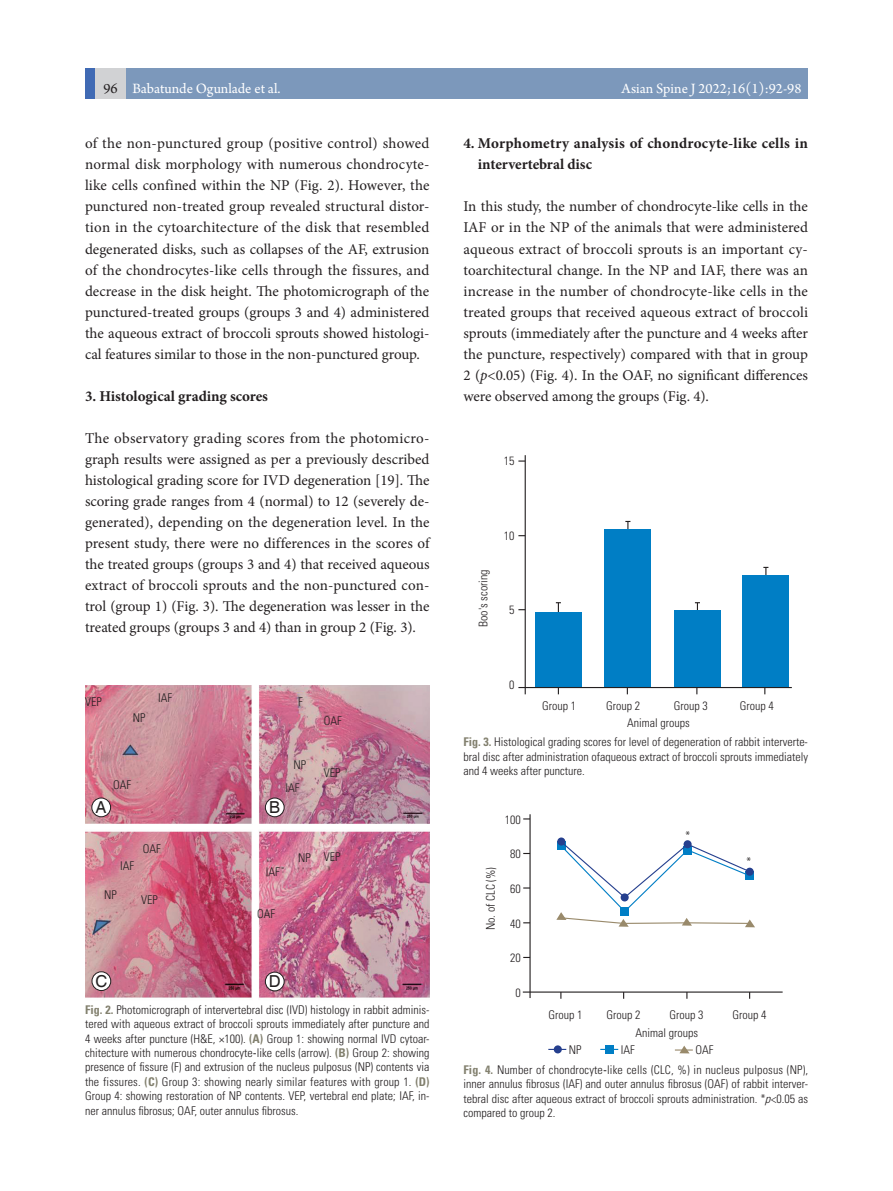
<style>
.page{position:relative;width:893px;height:1191px;background:#fff}
.page>*{position:absolute;margin:0;border:0;box-sizing:border-box;transform-origin:0 0}
.t1{font:16.5px "Helvetica";color:#231f20}
.본문_내용_첫문단{font:15px/21px "Minion Pro";letter-spacing:-.005em;color:#231f20;text-align:justify}
.본문_중제목{font:700 15px/21px "Minion Pro";letter-spacing:.005em;color:#231f20}
.t2{font:15px "Arno Pro";color:#fff}
.표_그림설명{font:300 condensed 12px/14.4px "Univers LT Std";color:#231f20;text-align:justify}
.s1{color:#231f20}
.s2{font-weight:700;color:#82806e}
.s3{font-weight:400}
.s4{font-style:italic}
</style>
<div class="page">
<div style="left:85px;top:68px;width:58px;height:31px;background:#d1d2d4"></div>
<div style="left:126px;top:68px;width:682px;height:31px;background:#7c98bb"></div>
<div style="left:85px;top:68px;width:10px;height:31px;background:#406ab4"></div>
<img style="left:85px;top:686px;width:345px;height:312px">
<div style="left:92px;top:798px;width:19px;height:18px;background:#fff;border-radius:50%"></div>
<div style="left:92px;top:798px;width:19px;height:19px;border:1px solid #231f20;border-radius:50%"></div>
<div style="left:265px;top:798px;width:19px;height:18px;background:#fff;border-radius:50%"></div>
<div style="left:265px;top:798px;width:19px;height:19px;border:1px solid #231f20;border-radius:50%"></div>
<div style="left:92px;top:971px;width:19px;height:19px;background:#fff;border-radius:50%"></div>
<div style="left:92px;top:971px;width:19px;height:19px;border:1px solid #231f20;border-radius:50%"></div>
<div style="left:265px;top:972px;width:19px;height:19px;background:#fff;border-radius:50%"></div>
<div style="left:265px;top:972px;width:19px;height:19px;border:1px solid #231f20;border-radius:50%"></div>
<hr style="left:558px;top:603px;width:1px;height:30px;background:#231f20">
<hr style="left:627px;top:521px;width:1px;height:86px;background:#231f20">
<hr style="left:697px;top:603px;width:1px;height:35px;background:#231f20">
<hr style="left:765px;top:567px;width:1px;height:40px;background:#231f20">
<div style="left:535px;top:611px;width:47px;height:76px;background:#007ec5"></div>
<div style="left:604px;top:529px;width:47px;height:158px;background:#007ec5"></div>
<div style="left:674px;top:610px;width:47px;height:77px;background:#007ec5"></div>
<div style="left:742px;top:575px;width:47px;height:112px;background:#007ec5"></div>
<hr style="left:525px;top:455px;width:1px;height:239px;background:#231f20">
<hr style="left:518px;top:687px;width:274px;height:1px;background:#231f20">
<div style="left:554px;top:1045px;width:8px;height:8px;background:#253f8e;border-radius:50%"></div>
<svg style="left:548px;top:1048px;width:18px;height:2px"></svg>
<div style="left:605px;top:1045px;width:8px;height:8px;background:#007ec5"></div>
<svg style="left:600px;top:1048px;width:18px;height:2px"></svg>
<svg style="left:675px;top:1045px;width:18px;height:8px"></svg>
<svg style="left:557px;top:837px;width:8px;height:8px"></svg>
<svg style="left:556px;top:840px;width:199px;height:87px"></svg>
<hr style="left:529px;top:814px;width:2px;height:184px;background:#231f20">
<hr style="left:523px;top:991px;width:260px;height:1px;background:#231f20">
<p class="t2" style="left:103px;top:80px;width:179px"><span class="s1">96</span> Babatunde Ogunlade et al.</p>
<p class="t2" style="left:621px;top:80px;width:182px">Asian Spine J 2022;16(1):92-98</p>
<p class="본문_내용_첫문단" style="left:85px;top:133px;width:346px">of the non-punctured group (positive control) showed normal disk morphology with numerous chondrocyte&shy;like cells confined within the NP (Fig. 2). However, the punctured non-treated group revealed structural distor&shy;tion in the cytoarchitecture of the disk that resembled degenerated disks, such as collapses of the AF, extrusion of the chondrocytes-like cells through the fissures, and decrease in the disk height. The photomicrograph of the punctured-treated groups (groups 3 and 4) administered the aqueous extract of broccoli sprouts showed histologi&shy;cal features similar to those in the non-punctured group.</p>
<p class="본문_중제목" style="left:85px;top:385px;width:184px">3. Histological grading scores</p>
<p class="본문_내용_첫문단" style="left:85px;top:427px;width:346px">The observatory grading scores from the photomicro&shy;graph results were assigned as per a previously described histological grading score for IVD degeneration [19]. The scoring grade ranges from 4 (normal) to 12 (severely de&shy;generated), depending on the degeneration level. In the present study, there were no differences in the scores of the treated groups (groups 3 and 4) that received aqueous extract of broccoli sprouts and the non-punctured con&shy;trol (group 1) (Fig. 3). The degeneration was lesser in the treated groups (groups 3 and 4) than in group 2 (Fig. 3).</p>
<p class="표_그림설명" style="left:85px;top:694px;width:18px">VEP</p>
<p class="표_그림설명" style="left:133px;top:710px;width:14px">NP</p>
<p class="표_그림설명" style="left:158px;top:691px;width:16px">IAF</p>
<p class="표_그림설명" style="left:298px;top:695px;width:6px">F</p>
<p class="표_그림설명" style="left:324px;top:713px;width:20px">OAF</p>
<p class="표_그림설명" style="left:113px;top:778px;width:20px">OAF</p>
<p class="표_그림설명" style="left:293px;top:757px;width:14px">NP</p>
<p class="표_그림설명" style="left:285px;top:780px;width:16px">IAF</p>
<p class="t1" style="left:96px;top:798px;width:13px">A</p>
<p class="t1" style="left:269px;top:798px;width:13px">B</p>
<p class="표_그림설명" style="left:120px;top:858px;width:16px">IAF</p>
<p class="표_그림설명" style="left:143px;top:841px;width:20px">OAF</p>
<p class="표_그림설명" style="left:104px;top:887px;width:14px">NP</p>
<p class="표_그림설명" style="left:141px;top:893px;width:18px">VEP</p>
<p class="표_그림설명" style="left:266px;top:865px;width:16px">IAF</p>
<p class="표_그림설명" style="left:257px;top:906px;width:20px">OAF</p>
<p class="표_그림설명" style="left:298px;top:851px;width:14px">NP</p>
<p class="표_그림설명" style="left:324px;top:765px;width:18px">VEP</p>
<p class="표_그림설명" style="left:324px;top:849px;width:18px">VEP</p>
<p class="t1" style="left:95px;top:971px;width:13px">C</p>
<p class="t1" style="left:269px;top:972px;width:13px">D</p>
<p class="표_그림설명" style="left:85px;top:1002px;width:346px"><span class="s2">Fig. 2.</span> Photomicrograph of intervertebral disc (IVD) histology in rabbit adminis&shy;tered with aqueous extract of broccoli sprouts immediately after puncture and 4 weeks after puncture (H&amp;E, ×100). <span class="s2">(A)</span> Group 1: showing normal IVD cytoar&shy;chitecture with numerous chondrocyte<span class="s3">-</span>like cells (arrow). <span class="s2">(B)</span> Group 2: showing presence of fissure (F) and extrusion of the nucleus pulposus (NP) contents via the fissures. <span class="s2">(C)</span> Group 3: showing nearly similar features with group 1. <span class="s2">(D)<br></span>Group 4: showing restoration of NP contents. VEP, vertebral end plate; IAF, in&shy;ner annulus fibrosus; OAF, outer annulus fibrosus.</p>
<p class="본문_중제목" style="left:478px;top:133px;width:331px;text-indent:-14px">4. Morphometry analysis of chondrocyte-like cells in intervertebral disc</p>
<p class="본문_내용_첫문단" style="left:463px;top:196px;width:346px">In this study, the number of chondrocyte-like cells in the IAF or in the NP of the animals that were administered aqueous extract of broccoli sprouts is an important cy&shy;toarchitectural change. In the NP and IAF, there was an increase in the number of chondrocyte-like cells in the treated groups that received aqueous extract of broccoli sprouts (immediately after the puncture and 4 weeks after the puncture, respectively) compared with that in group 2 (<span class="s4">p</span>&lt;0.05) (Fig. 4). In the OAF, no significant differences were observed among the groups (Fig. 4).</p>
<p class="표_그림설명" style="left:504px;top:454px;width:12px">15</p>
<p class="표_그림설명" style="left:476px;top:627px;width:59px;rotate:-90deg">Boo's scoring</p>
<p class="표_그림설명" style="left:504px;top:528px;width:12px">10</p>
<p class="표_그림설명" style="left:509px;top:603px;width:7px">5</p>
<p class="표_그림설명" style="left:509px;top:677px;width:7px">0</p>
<p class="표_그림설명" style="left:542px;top:699px;width:35px">Group 1</p>
<p class="표_그림설명" style="left:606px;top:699px;width:35px">Group 2</p>
<p class="표_그림설명" style="left:674px;top:699px;width:35px">Group 3</p>
<p class="표_그림설명" style="left:740px;top:699px;width:35px">Group 4</p>
<p class="표_그림설명" style="left:627px;top:716px;width:64px">Animal groups</p>
<p class="표_그림설명" style="left:463px;top:735px;width:346px"><span class="s2">Fig. 3.</span> Histological grading scores for level of degeneration of rabbit interverte&shy;bral disc after administration ofaqueous extract of broccoli sprouts immediately and 4 weeks after puncture.</p>
<p class="표_그림설명" style="left:505px;top:812px;width:17px">100</p>
<p class="표_그림설명" style="left:510px;top:847px;width:12px">80</p>
<p class="표_그림설명" style="left:510px;top:881px;width:12px">60</p>
<p class="표_그림설명" style="left:510px;top:916px;width:12px">40</p>
<p class="표_그림설명" style="left:510px;top:950px;width:12px">20</p>
<p class="표_그림설명" style="left:515px;top:985px;width:7px">0</p>
<p class="표_그림설명" style="left:548px;top:1007px;width:35px">Group 1</p>
<p class="표_그림설명" style="left:606px;top:1007px;width:35px">Group 2</p>
<p class="표_그림설명" style="left:669px;top:1007px;width:35px">Group 3</p>
<p class="표_그림설명" style="left:732px;top:1007px;width:35px">Group 4</p>
<p class="표_그림설명" style="left:635px;top:1025px;width:64px">Animal groups</p>
<p class="표_그림설명" style="left:569px;top:1043px;width:14px">NP</p>
<p class="표_그림설명" style="left:621px;top:1043px;width:16px">IAF</p>
<p class="표_그림설명" style="left:695px;top:1043px;width:20px">OAF</p>
<p class="표_그림설명" style="left:685px;top:828px;width:7px">*</p>
<p class="표_그림설명" style="left:746px;top:854px;width:7px">*</p>
<p class="표_그림설명" style="left:483px;top:930px;width:65px;rotate:-90deg">No. of CLC (%)</p>
<p class="표_그림설명" style="left:463px;top:1062px;width:346px"><span class="s2">Fig. 4.</span> Number of chondrocyte<span class="s3">-</span>like cells (CLC, %) in nucleus pulposus (NP), inner annulus fibrosus (IAF) and outer annulus fibrosus (OAF) of rabbit interver&shy;tebral disc after aqueous extract of broccoli sprouts administration. *<span class="s4">p</span>&lt;0.05 as compared to group 2.</p>
</div>
